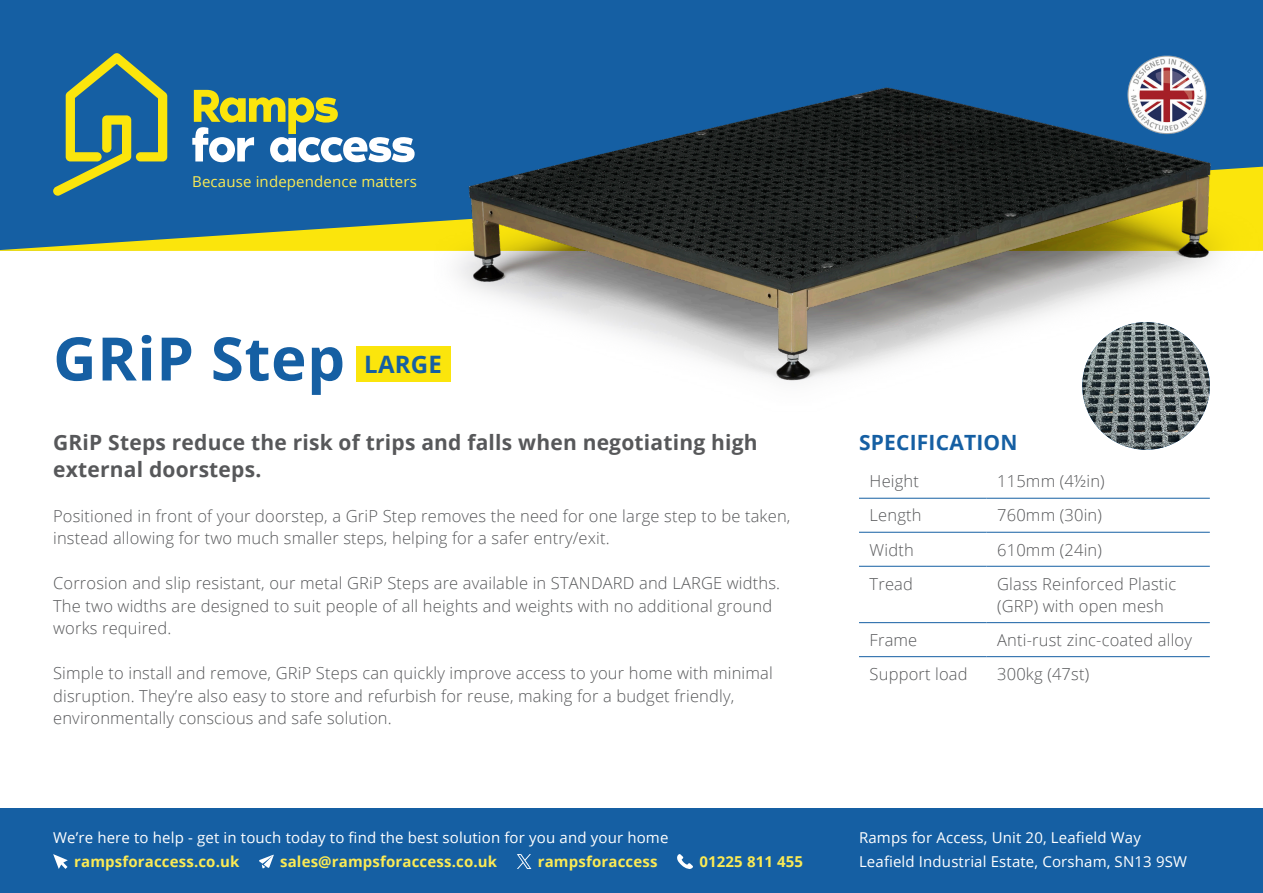
<style>
.page{position:relative;width:1263px;height:893px;background:#fff}
.page>*{position:absolute;margin:0;border:0;box-sizing:border-box;transform-origin:0 0}
.Title_H1{font:700 60px "Open Sans";letter-spacing:.01em;color:#155fa3}
.Title_H1_Small{font:700 24px "Open Sans";letter-spacing:.01em;color:#155fa3}
.Paragraph_Large{font:700 21px/27px "Open Sans";letter-spacing:.01em;color:#57585a}
.Title_H2{font:700 21px "Open Sans";letter-spacing:.01em;color:#155fa3}
.Paragraph{font:300 16.5px/22.5px "Open Sans";letter-spacing:.01em;color:#57585a}
.t1{font:15px/23.7px "Open Sans";letter-spacing:.01em;color:#fff}
.t2{font:700 15px "Open Sans";letter-spacing:.01em;color:#fbea54}
.t3{font:15px "Open Sans";letter-spacing:.01em;color:#fbea54}
</style>
<div class="page">
<div style="left:0;top:0;width:1263px;height:166px;background:#155fa3"></div>
<svg style="left:0;top:166px;width:382px;height:85px;background:#3d7688"></svg>
<svg style="left:192px;top:90px;width:190px;height:72px"></svg>
<svg style="left:53px;top:53px;width:114px;height:143px;background:#4f807c"></svg>
<div style="left:0;top:808px;width:1263px;height:85px;background:#155fa3"></div>
<svg style="left:517px;top:854px;width:14px;height:15px"></svg>
<svg style="left:677px;top:854px;width:16px;height:15px"></svg>
<svg style="left:53px;top:854px;width:15px;height:15px"></svg>
<svg style="left:259px;top:855px;width:15px;height:13px"></svg>
<img style="left:382px;top:56px;width:881px;height:352px">
<img style="left:1125px;top:53px;width:85px;height:84px">
<hr style="left:859px;top:498px;width:127px;height:1px;background:#155fa3">
<hr style="left:986px;top:498px;width:224px;height:1px;background:#155fa3">
<hr style="left:859px;top:532px;width:127px;height:1px;background:#155fa3">
<hr style="left:986px;top:532px;width:224px;height:1px;background:#155fa3">
<hr style="left:859px;top:566px;width:127px;height:1px;background:#155fa3">
<hr style="left:986px;top:566px;width:224px;height:1px;background:#155fa3">
<hr style="left:859px;top:622px;width:127px;height:1px;background:#155fa3">
<hr style="left:986px;top:622px;width:224px;height:1px;background:#155fa3">
<hr style="left:859px;top:656px;width:127px;height:1px;background:#155fa3">
<hr style="left:986px;top:656px;width:224px;height:1px;background:#155fa3">
<div style="left:356px;top:347px;width:94px;height:35px;background:#fbe50c"></div>
<img style="left:1082px;top:322px;width:128px;height:128px;border-radius:64px">
<p class="t3" style="left:192px;top:171px;width:226px">Because independence matters</p>
<p class="Title_H1" style="left:53px;top:316px;width:293px">GRiP Step</p>
<p class="Title_H1_Small" style="left:364px;top:348px;width:79px">LARGE</p>
<p class="Paragraph_Large" style="left:53px;top:428px;width:706px">GRiP Steps reduce the risk of trips and falls when negotiating high external doorsteps.</p>
<p class="Paragraph" style="left:53px;top:504px;width:739px">Positioned in front of your doorstep, a GriP Step removes the need for one large step to be taken, instead allowing for two much smaller steps, helping for a safer entry/exit.</p>
<p class="Paragraph" style="left:53px;top:572px;width:728px">Corrosion and slip resistant, our metal GRiP Steps are available in STANDARD and LARGE widths.</p>
<p class="Paragraph" style="left:53px;top:594px;width:721px">The two widths are designed to suit people of all heights and weights with no additional ground works required.</p>
<p class="Paragraph" style="left:53px;top:662px;width:721px">Simple to install and remove, GRiP Steps can quickly improve access to your home with minimal disruption. They’re also easy to store and refurbish for reuse, making for a budget friendly, environmentally conscious and safe solution.</p>
<p class="Title_H2" style="left:859px;top:427px;width:160px">SPECIFICATION</p>
<p class="Paragraph" style="left:870px;top:470px;width:51px">Height</p>
<p class="Paragraph" style="left:997px;top:470px;width:109px">115mm (4½in)</p>
<p class="Paragraph" style="left:870px;top:504px;width:53px">Length</p>
<p class="Paragraph" style="left:997px;top:504px;width:106px">760mm (30in)</p>
<p class="Paragraph" style="left:870px;top:538px;width:46px">Width</p>
<p class="Paragraph" style="left:997px;top:538px;width:106px">610mm (24in)</p>
<p class="Paragraph" style="left:870px;top:572px;width:45px">Tread</p>
<p class="Paragraph" style="left:997px;top:572px;width:181px">Glass Reinforced Plastic (GRP) with open mesh</p>
<p class="Paragraph" style="left:870px;top:628px;width:49px">Frame</p>
<p class="Paragraph" style="left:997px;top:628px;width:196px">Anti-rust zinc-coated alloy</p>
<p class="Paragraph" style="left:870px;top:662px;width:100px">Support load</p>
<p class="Paragraph" style="left:997px;top:662px;width:94px">300kg (47st)</p>
<p class="t1" style="left:53px;top:826px;width:617px">We’re here to help - get in touch today to find the best solution for you and your home</p>
<p class="t1" style="left:859px;top:826px;width:329px">Ramps for Access, Unit 20, Leafield Way<br>Leafield Industrial Estate, Corsham, SN13 9SW</p>
<p class="t2" style="left:74px;top:851px;width:167px">rampsforaccess.co.uk</p>
<p class="t2" style="left:280px;top:851px;width:219px">sales@rampsforaccess.co.uk</p>
<p class="t2" style="left:538px;top:851px;width:121px">rampsforaccess</p>
<p class="t2" style="left:699px;top:851px;width:105px">01225 811 455</p>
</div>
